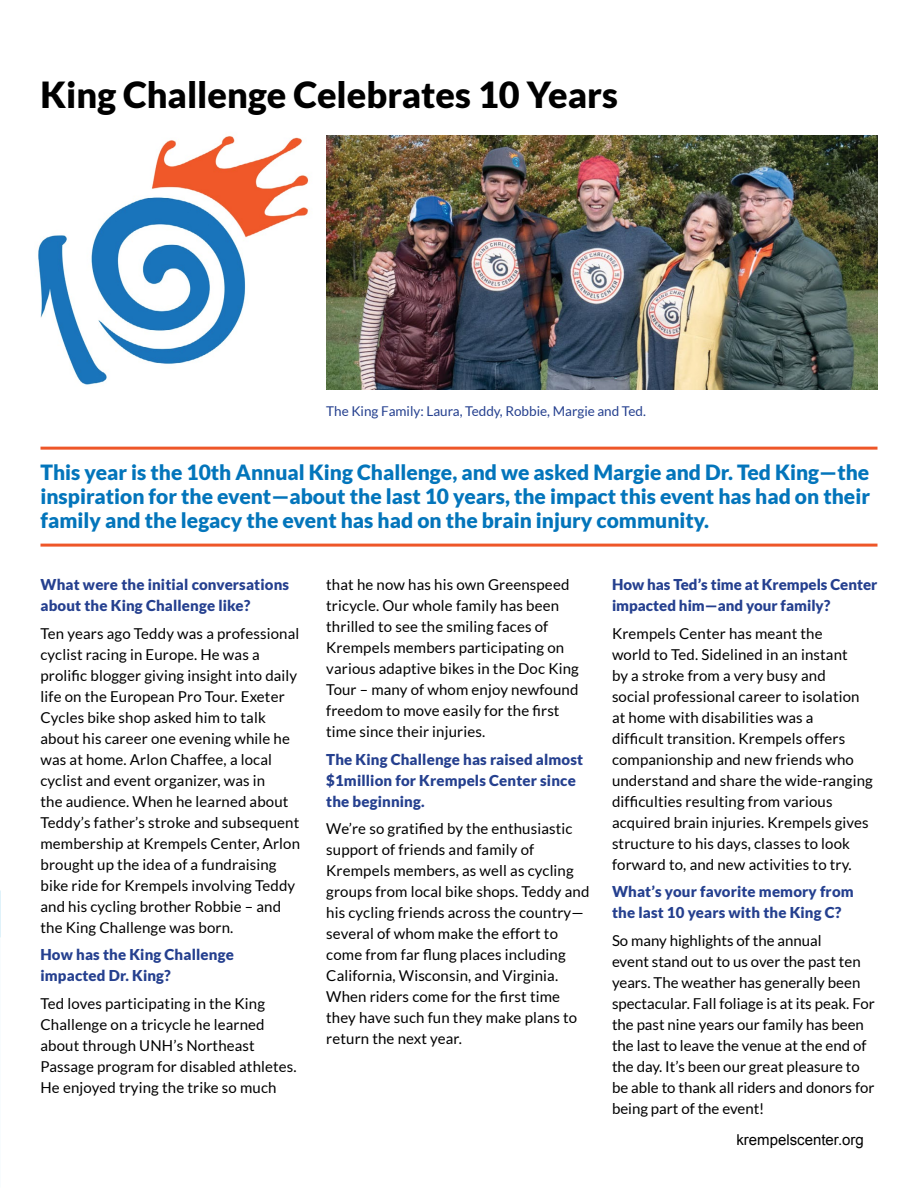
<style>
.page{position:relative;width:918px;height:1188px;background:#fff}
.page>*{position:absolute;margin:0;border:0;box-sizing:border-box;transform-origin:0 0}
.t1{font:900 36px "Lato";color:#000}
.t2{font:900 21px/24px "Lato";color:#0375bb;text-align:justify}
.t3{font:15px/21px "Lato";letter-spacing:.01em;color:#000}
.t4{font:900 15px/21px "Lato";letter-spacing:.01em;color:#25408f}
.t5{font:15px "Arial";color:#000}
.t6{font:13.5px "Lato";color:#25408f}
</style>
<div class="page">
<img style="left:326px;top:135px;width:552px;height:254px">
<img style="left:38px;top:136px;width:271px;height:249px">
<hr style="left:40px;top:447px;width:838px;height:3px;background:#ee5628">
<hr style="left:40px;top:544px;width:838px;height:3px;background:#ee5628">
<h1 class="t1" style="left:40px;top:74px;width:579px">King Challenge Celebrates 10 Years</h1>
<p class="t6" style="left:326px;top:403px;width:321px">The King Family: Laura, Teddy, Robbie, Margie and Ted.</p>
<p class="t2" style="left:40px;top:460px;width:831px">This year is the 10th Annual King Challenge, and we asked Margie and Dr. Ted King—the inspiration for the event—about the last 10 years, the impact this event has had on their family and the legacy the event has had on the brain injury community.</p>
<p class="t4" style="left:40px;top:574px;width:250px">What were the initial conversations about the King Challenge like?</p>
<p class="t3" style="left:40px;top:623px;width:261px">Ten years ago Teddy was a professional cyclist racing in Europe. He was a prolific blogger giving insight into daily life on the European Pro Tour. Exeter Cycles bike shop asked him to talk about his career one evening while he was at home. Arlon Chaffee, a local cyclist and event organizer, was in<br>the audience. When he learned about Teddy’s father’s stroke and subsequent membership at Krempels Center, Arlon brought up the idea of a fundraising bike ride for Krempels involving Teddy and his cycling brother Robbie – and the King Challenge was born.</p>
<p class="t4" style="left:40px;top:944px;width:195px">How has the King Challenge impacted Dr. King?</p>
<p class="t3" style="left:40px;top:993px;width:258px">Ted loves participating in the King Challenge on a tricycle he learned about through UNH’s Northeast Passage program for disabled athletes.<br>He enjoyed trying the trike so much</p>
<p class="t3" style="left:326px;top:574px;width:254px">that he now has his own Greenspeed tricycle. Our whole family has been thrilled to see the smiling faces of Krempels members participating on various adaptive bikes in the Doc King Tour – many of whom enjoy newfound freedom to move easily for the first time since their injuries.</p>
<p class="t4" style="left:326px;top:748px;width:258px">The King Challenge has raised almost $1million for Krempels Center since the beginning.</p>
<p class="t3" style="left:326px;top:818px;width:265px">We’re so gratified by the enthusiastic support of friends and family of Krempels members, as well as cycling groups from local bike shops. Teddy and his cycling friends across the country— several of whom make the effort to come from far flung places including California, Wisconsin, and Virginia.<br>When riders come for the first time they have such fun they make plans to return the next year.</p>
<p class="t4" style="left:612px;top:574px;width:267px">How has Ted’s time at Krempels Center impacted him—and your family?</p>
<p class="t3" style="left:612px;top:623px;width:262px">Krempels Center has meant the<br>world to Ted. Sidelined in an instant<br>by a stroke from a very busy and<br>social professional career to isolation at home with disabilities was a<br>difficult transition. Krempels offers companionship and new friends who understand and share the wide-ranging difficulties resulting from various acquired brain injuries. Krempels gives structure to his days, classes to look forward to, and new activities to try.</p>
<p class="t4" style="left:612px;top:881px;width:243px">What’s your favorite memory from the last 10 years with the King C?</p>
<p class="t3" style="left:612px;top:930px;width:264px">So many highlights of the annual<br>event stand out to us over the past ten years. The weather has generally been spectacular. Fall foliage is at its peak. For the past nine years our family has been the last to leave the venue at the end of the day. It’s been our great pleasure to be able to thank all riders and donors for being part of the event!</p>
<p class="t5" style="left:736px;top:1130px;width:129px">krempelscenter.org</p>
</div>
